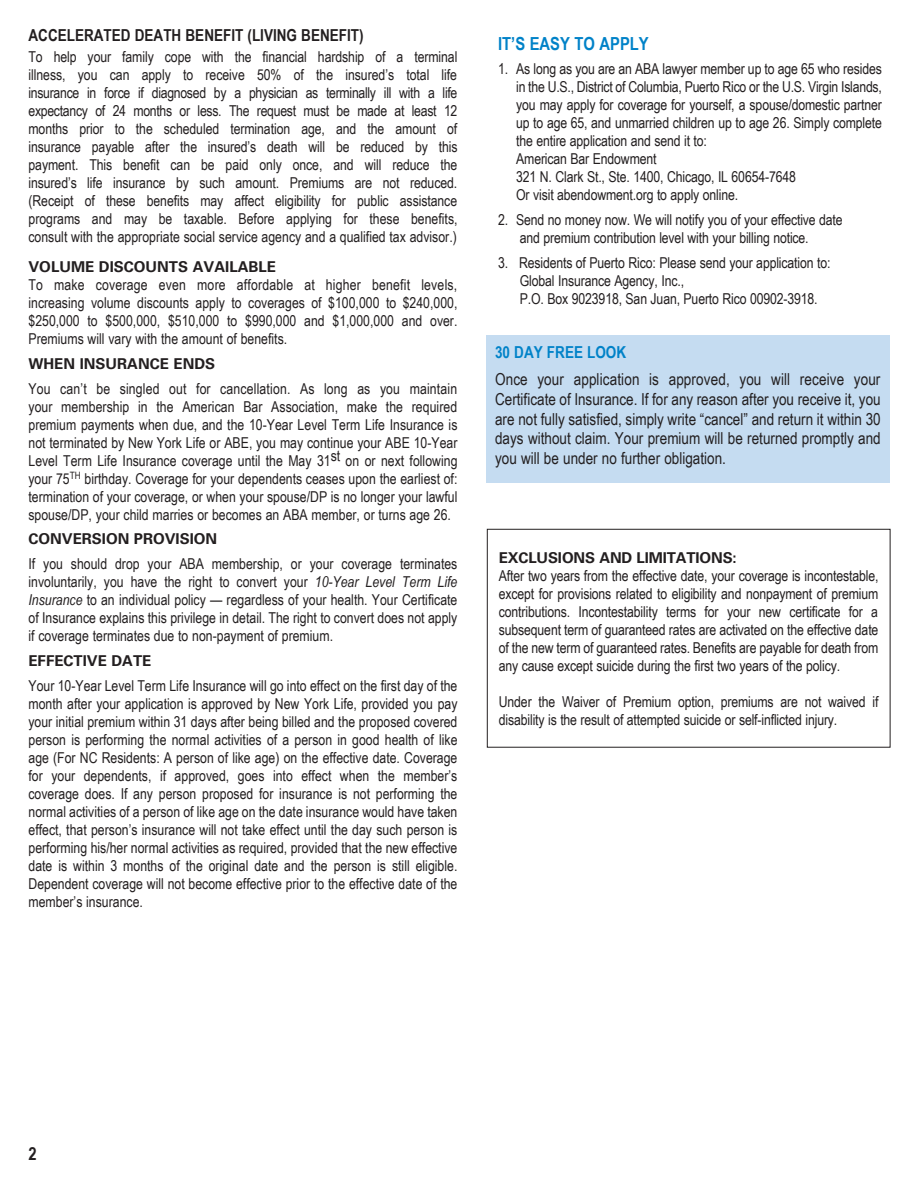
<style>
.page{position:relative;width:918px;height:1188px;background:#fff}
.page>*{position:absolute;margin:0;border:0;box-sizing:border-box;transform-origin:0 0}
.Head_1{font:700 18px "Arial Narrow";color:#0082c8}
.t1{font:700 18px "Arial Narrow";color:#231f20}
.Head_1-2{font:16.5px/19.8px "Arial Narrow";color:#231f20;text-align:justify}
.Head_1-3{font:700 16.5px "Arial Narrow";color:#231f20}
.Head_1-4{font:700 16.5px "Arial Narrow";color:#0082c8}
.Text{font:15px/18px "Arial Narrow";letter-spacing:-.01em;color:#231f20;text-align:justify}
.Text-2{font:700 15px "Univers LT Pro 65";color:#231f20}
.Head_1-5{font:700 15px "Univers LT Pro 65";color:#231f20}
.s1{font-style:italic}
</style>
<div class="page">
<div style="left:487px;top:529px;width:403px;height:219px;border:1px solid #231f20"></div>
<div style="left:486px;top:335px;width:404px;height:147px;background:#c5dcf1"></div>
<p class="Head_1-3" style="left:28px;top:23px;width:337px">ACCELERATED DEATH BENEFIT (LIVING BENEFIT)</p>
<p class="Text" style="left:28px;top:47px;width:431px">To help your family cope with the financial hardship of a terminal illness, you can apply to receive 50% of the insured’s total life insurance in force if diagnosed by a physician as terminally ill with a life expectancy of 24 months or less. The request must be made at least 12 months prior to the scheduled termination age, and the amount of insurance payable after the insured’s death will be reduced by this payment. This benefit can be paid only once, and will reduce the insured’s life insurance by such amount. Premiums are not reduced. (Receipt of these benefits may affect eligibility for public assistance programs and may be taxable. Before applying for these benefits, consult with the appropriate social service agency and a qualified tax advisor.)</p>
<p class="Head_1-5" style="left:28px;top:256px;width:249px">VOLUME DISCOUNTS AVAILABLE</p>
<p class="Text" style="left:28px;top:275px;width:431px">To make coverage even more affordable at higher benefit levels, increasing volume discounts apply to coverages of $100,000 to $240,000, $250,000 to $500,000, $510,000 to $990,000 and $1,000,000 and over.<br>Premiums will vary with the amount of benefits.</p>
<p class="Text-2" style="left:28px;top:353px;width:188px">WHEN INSURANCE ENDS</p>
<p class="Text" style="left:28px;top:379px;width:431px">You can’t be singled out for cancellation. As long as you maintain your membership in the American Bar Association, make the required premium payments when due, and the 10-Year Level Term Life Insurance is not terminated by New York Life or ABE, you may continue your ABE 10-Year Level Term Life Insurance coverage until the May 31st on or next following your 75<sup>th</sup> birthday. Coverage for your dependents ceases upon the earliest of: termination of your coverage, or when your spouse/DP is no longer your lawful spouse/DP, your child marries or becomes an ABA member, or turns age 26.</p>
<p class="Text-2" style="left:28px;top:529px;width:190px">CONVERSION PROVISION</p>
<p class="Text" style="left:28px;top:554px;width:430px">If you should drop your ABA membership, or your coverage terminates involuntarily, you have the right to convert your <span class="s1">10-Year Level Term Life Insurance</span> to an individual policy — regardless of your health. Your Certificate of Insurance explains this privilege in detail. The right to convert does not apply if coverage terminates due to non-payment of premium.</p>
<p class="Text-2" style="left:28px;top:650px;width:124px">EFFECTIVE DATE</p>
<p class="Text" style="left:28px;top:676px;width:431px">Your 10-Year Level Term Life Insurance will go into effect on the first day of the month after your application is approved by New York Life, provided you pay your initial premium within 31 days after being billed and the proposed covered person is performing the normal activities of a person in good health of like age (For NC Residents: A person of like age) on the effective date. Coverage for your dependents, if approved, goes into effect when the member’s coverage does. If any person proposed for insurance is not performing the normal activities of a person of like age on the date insurance would have taken effect, that person’s insurance will not take effect until the day such person is performing his/her normal activities as required, provided that the new effective date is within 3 months of the original date and the person is still eligible.<br>Dependent coverage will not become effective prior to the effective date of the member’s insurance.</p>
<p class="Head_1" style="left:498px;top:31px;width:152px">IT’S EASY TO APPLY</p>
<p class="Text" style="left:516px;top:60px;width:367px;text-indent:-18px">1. As long as you are an ABA lawyer member up to age 65 who resides in the U.S., District of Columbia, Puerto Rico or the U.S. Virgin Islands, you may apply for coverage for yourself, a spouse/domestic partner up to age 65, and unmarried children up to age 26. Simply complete the entire application and send it to:</p>
<p class="Text" style="left:516px;top:150px;width:142px">American Bar Endowment</p>
<p class="Text" style="left:516px;top:168px;width:281px">321 N. Clark St., Ste. 1400, Chicago, IL 60654-7648</p>
<p class="Text" style="left:516px;top:186px;width:224px">Or visit abendowment.org to apply online.</p>
<p class="Text" style="left:498px;top:210px;width:346px">2. Send no money now. We will notify you of your effective date</p>
<p class="Text" style="left:520px;top:228px;width:290px">and premium contribution level with your billing notice.</p>
<p class="Text" style="left:498px;top:253px;width:334px">3. Residents of Puerto Rico: Please send your application to:</p>
<p class="Text" style="left:520px;top:271px;width:166px">Global Insurance Agency, Inc.,</p>
<p class="Text" style="left:520px;top:289px;width:299px">P.O. Box 9023918, San Juan, Puerto Rico 00902-3918.</p>
<p class="Head_1-4" style="left:495px;top:340px;width:133px">30 DAY FREE LOOK</p>
<p class="Head_1-2" style="left:495px;top:369px;width:387px">Once your application is approved, you will receive your Certificate of Insurance. If for any reason after you receive it, you are not fully satisfied, simply write “cancel” and return it within 30 days without claim. Your premium will be returned promptly and you will be under no further obligation.</p>
<p class="Text-2" style="left:499px;top:547px;width:239px">EXCLUSIONS AND LIMITATIONS:</p>
<p class="Text" style="left:499px;top:566px;width:381px">After two years from the effective date, your coverage is incontestable, except for provisions related to eligibility and nonpayment of premium contributions. Incontestability terms for your new certificate for a subsequent term of guaranteed rates are activated on the effective date of the new term of guaranteed rates. Benefits are payable for death from any cause except suicide during the first two years of the policy.</p>
<p class="Text" style="left:499px;top:692px;width:381px">Under the Waiver of Premium option, premiums are not waived if disability is the result of attempted suicide or self-inflicted injury.</p>
<p class="t1" style="left:28px;top:1140px;width:10px">2</p>
</div>
